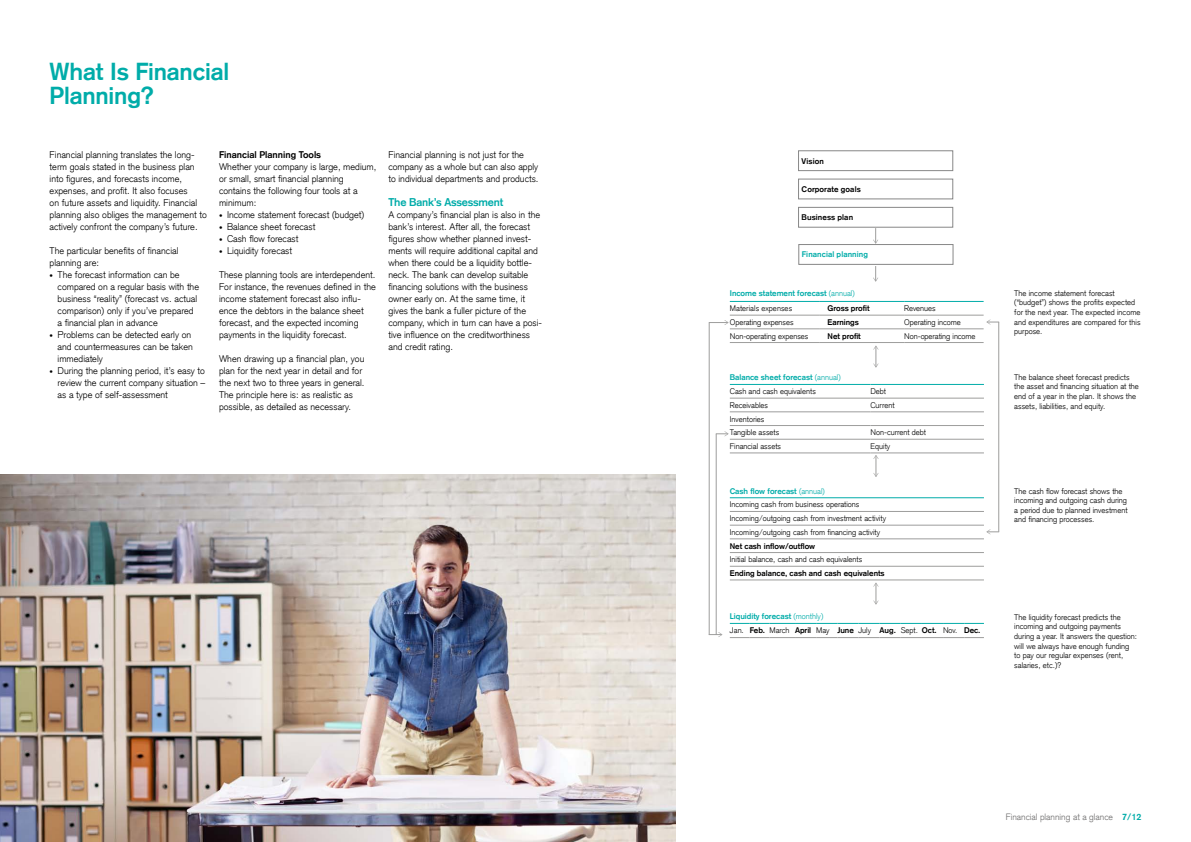
<style>
.page{position:relative;width:1191px;height:842px;background:#fff}
.page>*{position:absolute;margin:0;border:0;box-sizing:border-box;transform-origin:0 0}
.t1{font:700 24px/24px "Credit Suisse Type";letter-spacing:-.01em;color:#00aca9}
.t2{font:700 11px "Credit Suisse Type";letter-spacing:-.015em;color:#00aca9}
.t3{font:300 9.5px/12px "Credit Suisse Type";color:#000}
.t4{font:700 9.5px "Credit Suisse Type";color:#000}
.t5{font:300 9px "Credit Suisse Type";color:#706f6f}
.t6{font:300 8px/9.6px "Credit Suisse Type";color:#000}
.t7{font:700 8px "Credit Suisse Type";color:#000}
.t8{font:700 8px/14.8px "Credit Suisse Type";color:#00aca9}
.s1{font-size:7px}
.s2{font-weight:300}
.s3{font-weight:300;color:#000}
.s4{font-weight:700;color:#00aca9}
.s5{color:#00aca9}
.s6{font-weight:700}
</style>
<div class="page">
<img style="left:0;top:475px;width:675px;height:367px">
<hr style="left:709px;top:323px;width:1px;height:312px;background:#9d9d9c">
<hr style="left:730px;top:384px;width:140px;height:1px;background:#00aca9">
<hr style="left:870px;top:384px;width:114px;height:1px;background:#00aca9">
<hr style="left:730px;top:398px;width:140px;height:1px;background:#9d9d9c">
<hr style="left:870px;top:398px;width:114px;height:1px;background:#9d9d9c">
<hr style="left:730px;top:412px;width:140px;height:1px;background:#9d9d9c">
<hr style="left:870px;top:412px;width:114px;height:1px;background:#9d9d9c">
<hr style="left:730px;top:425px;width:140px;height:1px;background:#9d9d9c">
<hr style="left:870px;top:425px;width:114px;height:1px;background:#9d9d9c">
<hr style="left:730px;top:439px;width:140px;height:1px;background:#9d9d9c">
<hr style="left:870px;top:439px;width:114px;height:1px;background:#9d9d9c">
<hr style="left:730px;top:453px;width:140px;height:1px;background:#9d9d9c">
<hr style="left:870px;top:453px;width:114px;height:1px;background:#9d9d9c">
<div style="left:798px;top:151px;width:155px;height:20px;border:1px solid #878787"></div>
<svg style="left:873px;top:228px;width:5px;height:16px"></svg>
<svg style="left:873px;top:266px;width:5px;height:16px"></svg>
<div style="left:798px;top:179px;width:155px;height:20px;border:1px solid #878787"></div>
<div style="left:798px;top:207px;width:155px;height:20px;border:1px solid #878787"></div>
<div style="left:798px;top:244px;width:155px;height:21px;border:1px solid #878787"></div>
<hr style="left:730px;top:301px;width:89px;height:1px;background:#00aca9">
<hr style="left:819px;top:301px;width:85px;height:1px;background:#00aca9">
<hr style="left:904px;top:301px;width:79px;height:1px;background:#00aca9">
<hr style="left:730px;top:315px;width:89px;height:1px;background:#9d9d9c">
<hr style="left:819px;top:315px;width:85px;height:1px;background:#9d9d9c">
<hr style="left:904px;top:315px;width:79px;height:1px;background:#9d9d9c">
<hr style="left:730px;top:329px;width:89px;height:1px;background:#9d9d9c">
<hr style="left:819px;top:329px;width:85px;height:1px;background:#9d9d9c">
<hr style="left:904px;top:329px;width:79px;height:1px;background:#9d9d9c">
<hr style="left:730px;top:342px;width:89px;height:1px;background:#9d9d9c">
<hr style="left:819px;top:342px;width:85px;height:1px;background:#9d9d9c">
<hr style="left:904px;top:342px;width:79px;height:1px;background:#9d9d9c">
<svg style="left:730px;top:623px;width:254px;height:1px"></svg>
<svg style="left:730px;top:637px;width:254px;height:1px"></svg>
<hr style="left:730px;top:497px;width:254px;height:1px;background:#00aca9">
<hr style="left:730px;top:511px;width:254px;height:1px;background:#9d9d9c">
<hr style="left:730px;top:525px;width:254px;height:1px;background:#9d9d9c">
<hr style="left:730px;top:539px;width:254px;height:1px;background:#9d9d9c">
<hr style="left:730px;top:552px;width:254px;height:1px;background:#9d9d9c">
<hr style="left:730px;top:566px;width:254px;height:1px;background:#9d9d9c">
<hr style="left:730px;top:580px;width:254px;height:1px;background:#9d9d9c">
<svg style="left:873px;top:346px;width:5px;height:22px"></svg>
<svg style="left:873px;top:455px;width:5px;height:22px"></svg>
<svg style="left:873px;top:583px;width:5px;height:21px"></svg>
<svg style="left:709px;top:632px;width:13px;height:5px"></svg>
<hr style="left:716px;top:434px;width:1px;height:201px;background:#9d9d9c">
<svg style="left:716px;top:431px;width:12px;height:5px"></svg>
<svg style="left:709px;top:320px;width:19px;height:5px"></svg>
<hr style="left:998px;top:322px;width:1px;height:210px;background:#9d9d9c">
<svg style="left:986px;top:319px;width:13px;height:6px"></svg>
<svg style="left:986px;top:529px;width:13px;height:5px"></svg>
<h1 class="t1" style="left:50px;top:60px;width:181px">What Is Financial<br>Planning?</h1>
<p class="t3" style="left:50px;top:149px;width:159px">Financial planning translates the long&shy;term goals stated in the business plan into figures, and forecasts income, expenses, and profit. It also focuses<br>on future assets and liquidity. Financial planning also obliges the management to actively confront the company’s future.</p>
<p class="t3" style="left:50px;top:245px;width:130px">The particular benefits of financial planning are:</p>
<p class="t3" style="left:58px;top:269px;width:143px;text-indent:-8px"><span class="s1">•</span> The forecast information can be compared on a regular basis with the business “reality” (forecast vs. actual comparison) only if you’ve prepared a financial plan in advance</p>
<p class="t3" style="left:58px;top:329px;width:137px;text-indent:-8px"><span class="s1">•</span> Problems can be detected early on and countermeasures can be taken immediately</p>
<p class="t3" style="left:58px;top:365px;width:149px;text-align:justify;text-indent:-8px"><span class="s1">•</span> During the planning period, it’s easy to review the current company situation – as a type of self-assessment</p>
<p class="t4" style="left:219px;top:149px;width:103px">Financial Planning Tools</p>
<p class="t3" style="left:219px;top:161px;width:159px">Whether your company is large, medium, or small, smart financial planning contains the following four tools at a minimum:</p>
<p class="t3" style="left:219px;top:209px;width:147px"><span class="s1">•</span> Income statement forecast (budget)</p>
<p class="t3" style="left:219px;top:221px;width:98px"><span class="s1">•</span> Balance sheet forecast</p>
<p class="t3" style="left:219px;top:233px;width:81px"><span class="s1">•</span> Cash flow forecast</p>
<p class="t3" style="left:219px;top:245px;width:75px"><span class="s1">•</span> Liquidity forecast</p>
<p class="t3" style="left:219px;top:269px;width:158px">These planning tools are interdependent.<br>For instance, the revenues defined in the income statement forecast also influ&shy;ence the debtors in the balance sheet forecast, and the expected incoming payments in the liquidity forecast.</p>
<p class="t3" style="left:219px;top:353px;width:147px">When drawing up a financial plan, you plan for the next year in detail and for the next two to three years in general.<br>The principle here is: as realistic as possible, as detailed as necessary.</p>
<p class="t3" style="left:388px;top:149px;width:152px">Financial planning is not just for the company as a whole but can also apply to individual departments and products.</p>
<p class="t2" style="left:388px;top:196px;width:116px">The Bank’s Assessment</p>
<p class="t3" style="left:388px;top:209px;width:155px">A company’s financial plan is also in the bank’s interest. After all, the forecast figures show whether planned invest&shy;ments will require additional capital and when there could be a liquidity bottle&shy;neck. The bank can develop suitable financing solutions with the business owner early on. At the same time, it gives the bank a fuller picture of the company, which in turn can have a posi&shy;tive influence on the creditworthiness and credit rating.</p>
<p class="t7" style="left:801px;top:156px;width:24px">Vision</p>
<p class="t7" style="left:801px;top:184px;width:61px">Corporate goals</p>
<p class="t7" style="left:801px;top:213px;width:53px">Business plan</p>
<p class="t8" style="left:802px;top:247px;width:68px">Financial planning</p>
<p class="t8" style="left:730px;top:286px;width:126px">Income statement forecast <span class="s2">(annual)<br></span><span class="s3">Materials expenses</span></p>
<p class="t7" style="left:827px;top:304px;width:43px">Gross profit</p>
<p class="t6" style="left:904px;top:304px;width:33px">Revenues</p>
<p class="t6" style="left:730px;top:317px;width:65px">Operating expenses</p>
<p class="t7" style="left:827px;top:317px;width:33px">Earnings</p>
<p class="t6" style="left:904px;top:317px;width:58px">Operating income</p>
<p class="t6" style="left:730px;top:331px;width:80px">Non-operating expenses</p>
<p class="t7" style="left:827px;top:331px;width:35px">Net profit</p>
<p class="t6" style="left:904px;top:331px;width:73px">Non-operating income</p>
<p class="t6" style="left:730px;top:371px;width:112px;line-height:13.7px"><span class="s4">Balance sheet forecast</span> <span class="s5">(annual)<br></span>Cash and cash equivalents</p>
<p class="t6" style="left:870px;top:387px;width:17px">Debt</p>
<p class="t6" style="left:730px;top:400px;width:40px">Receivables</p>
<p class="t6" style="left:870px;top:400px;width:26px">Current</p>
<p class="t6" style="left:730px;top:412px;width:51px;line-height:13.7px">Inventories<br>Tangible assets</p>
<p class="t6" style="left:870px;top:428px;width:57px">Non-current debt</p>
<p class="t6" style="left:730px;top:441px;width:53px">Financial assets</p>
<p class="t6" style="left:870px;top:441px;width:21px">Equity</p>
<p class="t6" style="left:730px;top:484px;width:158px;line-height:13.7px"><span class="s4">Cash flow forecast</span> <span class="s5">(annual)<br></span>Incoming cash from business operations Incoming/outgoing cash from investment activity Incoming/outgoing cash from financing activity</p>
<p class="t7" style="left:730px;top:541px;width:87px">Net cash inflow/outflow</p>
<p class="t6" style="left:730px;top:555px;width:134px">Initial balance, cash and cash equivalents</p>
<p class="t7" style="left:730px;top:568px;width:156px">Ending balance, cash and cash equivalents</p>
<p class="t6" style="left:730px;top:610px;width:252px;line-height:13.7px"><span class="s4">Liquidity forecast</span> <span class="s5">(monthly)<br></span>Jan. <span class="s6">Feb.</span> March <span class="s6">April</span> May <span class="s6">June</span> July <span class="s6">Aug.</span> Sept. <span class="s6">Oct.</span> Nov. <span class="s6">Dec.</span></p>
<p class="t6" style="left:1014px;top:288px;width:128px">The income statement forecast (“budget”) shows the profits expected for the next year. The expected income and expenditures are compared for this purpose.</p>
<p class="t6" style="left:1014px;top:372px;width:126px">The balance sheet forecast predicts the asset and financing situation at the end of a year in the plan. It shows the assets, liabilities, and equity.</p>
<p class="t6" style="left:1014px;top:486px;width:115px">The cash flow forecast shows the incoming and outgoing cash during a period due to planned investment and financing processes.</p>
<p class="t6" style="left:1014px;top:612px;width:124px">The liquidity forecast predicts the incoming and outgoing payments during a year. It answers the question: will we always have enough funding to pay our regular expenses (rent, salaries, etc.)?</p>
<p class="t5" style="left:1005px;top:811px;width:137px">Financial planning at a glance <span class="s4">7/12</span></p>
</div>
